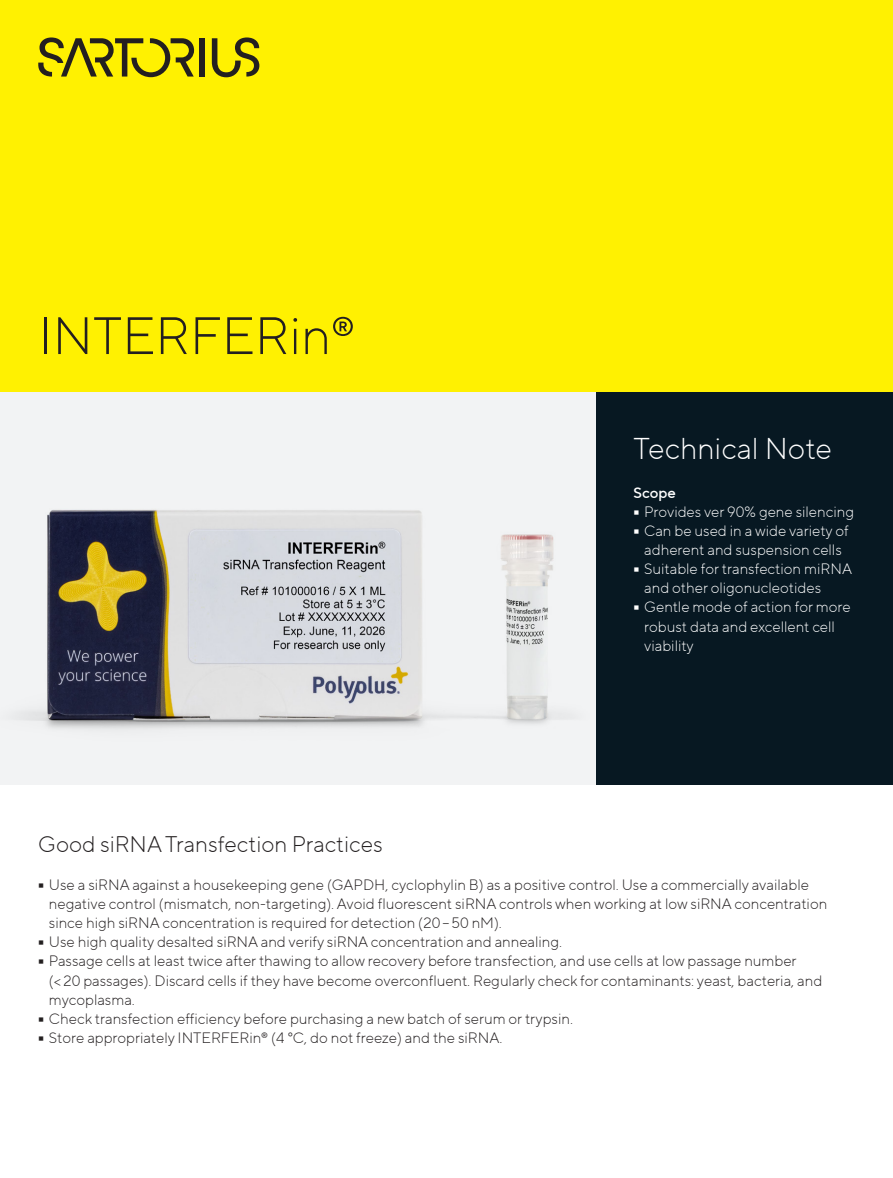
<style>
.page{position:relative;width:893px;height:1178px;background:#fff}
.page>*{position:absolute;margin:0;border:0;box-sizing:border-box;transform-origin:0 0}
.t1{font:300 52.5px "TT Norms Pro";color:#231f20}
.t2{font:300 30px "TT Norms Pro";color:#fff}
.t3{font:300 22.5px "TT Norms Pro";color:#231f20}
.t4{font:300 15px/19.2px "TT Norms Pro";color:#231f20}
.t5{font:300 15px/19.2px "TT Norms Pro";color:#fff}
.t6{font:500 15px "TT Norms Pro";color:#fff}
</style>
<div class="page">
<div style="left:0;top:0;width:893px;height:392px;background:#fff101"></div>
<div style="left:595px;top:392px;width:298px;height:392px;background:#071822"></div>
<div style="left:200px;top:38px;width:5px;height:39px;background:#231f20"></div>
<svg style="left:212px;top:37px;width:47px;height:40px"></svg>
<svg style="left:38px;top:37px;width:156px;height:40px"></svg>
<div style="left:0;top:392px;width:595px;height:392px;background:#f2f3f4"></div>
<img style="left:48px;top:509px;width:505px;height:210px">
<h1 class="t1" style="left:38px;top:298px;width:318px">INTERFERin®</h1>
<h2 class="t2" style="left:634px;top:427px;width:200px">Technical Note</h2>
<p class="t6" style="left:634px;top:481px;width:44px">Scope</p>
<p class="t5" style="left:634px;top:501px;width:222px">• Provides ver 90% gene silencing</p>
<p class="t5" style="left:634px;top:520px;width:217px;text-align:center">• Can be used in a wide variety of adherent and suspension cells</p>
<p class="t5" style="left:644px;top:558px;width:209px;text-indent:-11px">• Suitable for transfection miRNA and other oligonucleotides</p>
<p class="t5" style="left:644px;top:597px;width:208px;text-indent:-11px">• Gentle mode of action for more robust data and excellent cell viability</p>
<h3 class="t3" style="left:38px;top:827px;width:346px">Good siRNA Transfection Practices</h3>
<p class="t4" style="left:49px;top:874px;width:780px;text-indent:-11px">• Use a siRNA against a housekeeping gene (GAPDH, cyclophylin B) as a positive control. Use a commercially available negative control (mismatch, non-targeting). Avoid fluorescent siRNA controls when working at low siRNA concentration since high siRNA concentration is required for detection (20–50 nM).</p>
<p class="t4" style="left:38px;top:931px;width:525px">• Use high quality desalted siRNA and verify siRNA concentration and annealing.</p>
<p class="t4" style="left:49px;top:951px;width:775px;text-indent:-11px">• Passage cells at least twice after thawing to allow recovery before transfection, and use cells at low passage number (&lt;20 passages). Discard cells if they have become overconfluent. Regularly check for contaminants: yeast, bacteria, and mycoplasma.</p>
<p class="t4" style="left:38px;top:1008px;width:536px">• Check transfection efficiency before purchasing a new batch of serum or trypsin.</p>
<p class="t4" style="left:38px;top:1027px;width:466px">• Store appropriately INTERFERin® (4 °C, do not freeze) and the siRNA.</p>
</div>
